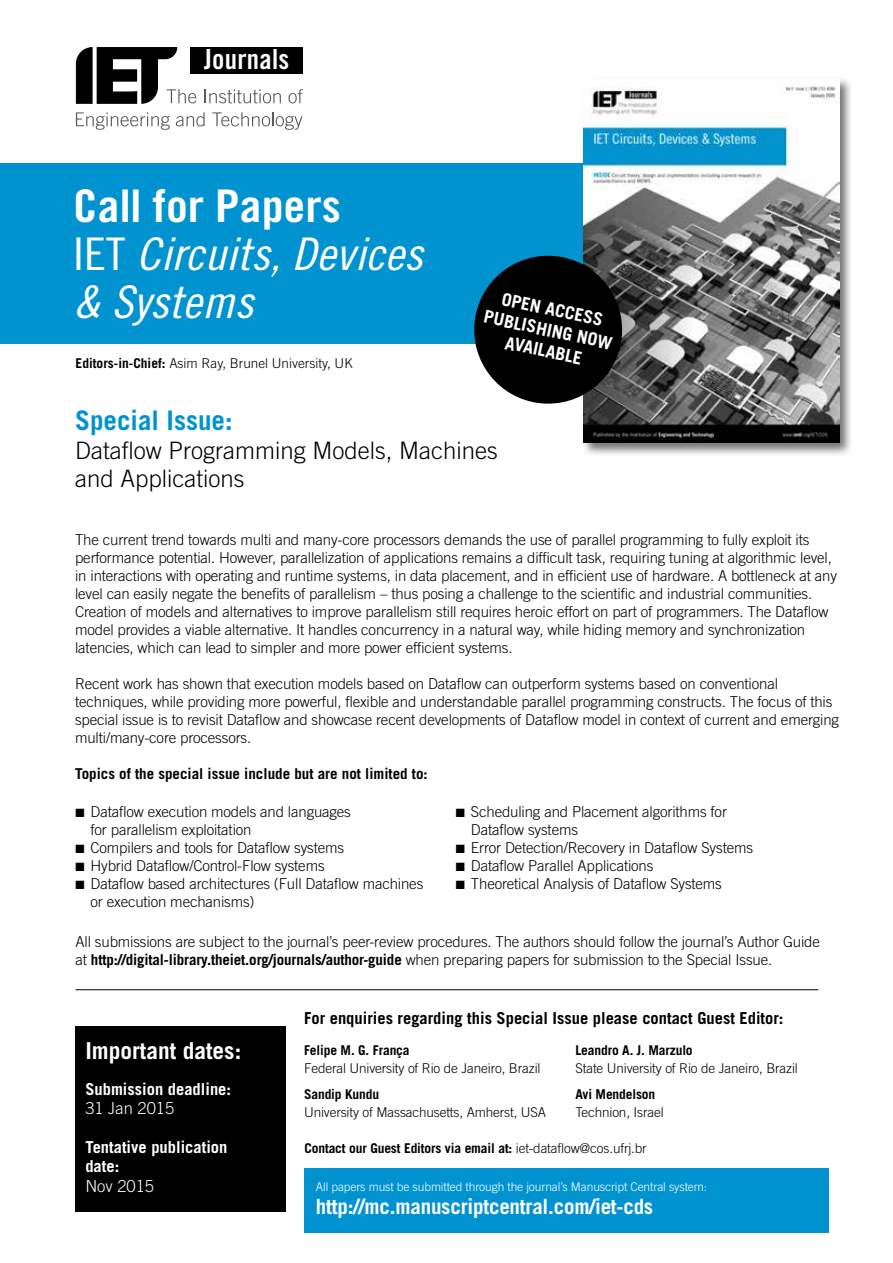
<style>
.page{position:relative;width:893px;height:1263px;background:#fff}
.page>*{position:absolute;margin:0;border:0;box-sizing:border-box;transform-origin:0 0}
.t1{font:45px/48px "Trade Gothic Cond Eighteen Obl";color:#fff;scale:1.09 1}
.t2{font:45px "Trade Gothic Bold Cond Twenty";color:#fff;scale:1.09 1}
.t3{font:27.75px "Trade Gothic LT Std Bd Cn 20";letter-spacing:.01em;color:#fff}
.t4{font:700 27px "Trade Gothic";color:#0093d0}
.t5{font:300 24px/28.5px "Trade Gothic";color:#000}
.t6{font:700 23.4px "Trade Gothic";color:#fff}
.t7{font:700 21px "Trade Gothic";letter-spacing:-.01em;color:#fff}
.t8{font:700 17.85px/21px "Trade Gothic";color:#fff;text-align:center}
.t9{font:700 16.5px "Trade Gothic";color:#000}
.t10{font:700 16.5px/19.4px "Trade Gothic";color:#fff}
.t11{font:300 16.5px "Trade Gothic";color:#fff}
.t12{font:300 15px/18px "Trade Gothic";letter-spacing:-.01em;color:#000}
.t13{font:700 15px "Trade Gothic";color:#000}
.t14{font:300 13.5px "Trade Gothic";letter-spacing:-.01em;color:#000}
.t15{font:700 13.5px "Trade Gothic";letter-spacing:-.01em;color:#000}
.t16{font:300 12px "Trade Gothic";letter-spacing:-.01em;color:#fff}
.s1{font-family:"Trade Gothic Cond Eighteen"}
.s2{font-weight:700}
.s3{font-weight:300}
</style>
<div class="page">
<div style="left:0;top:163px;width:738px;height:181px;background:#0093d0"></div>
<svg style="left:76px;top:47px;width:120px;height:57px"></svg>
<svg style="left:204px;top:89px;width:77px;height:14px"></svg>
<svg style="left:288px;top:89px;width:15px;height:14px"></svg>
<svg style="left:76px;top:112px;width:94px;height:18px"></svg>
<svg style="left:176px;top:112px;width:29px;height:14px"></svg>
<svg style="left:212px;top:112px;width:91px;height:18px"></svg>
<div style="left:190px;top:47px;width:113px;height:27px;background:#000"></div>
<div style="left:581px;top:76px;width:273px;height:381px;background:#000;opacity:.55"></div>
<img style="left:583px;top:78px;width:256px;height:365px">
<div style="left:76px;top:1026px;width:210px;height:185px;background:#000"></div>
<hr style="left:76px;top:989px;width:742px;height:1px;background:#000">
<div style="left:304px;top:1168px;width:525px;height:64px;background:#0093d0"></div>
<svg style="left:474px;top:249px;width:155px;height:161px"></svg>
<h2 class="t3" style="left:204px;top:43px;width:87px">Journals</h2>
<h1 class="t2" style="left:73px;top:179px;width:247px">Call for Papers</h1>
<h1 class="t1" style="left:73px;top:229px;width:322px"><span class="s1">IET</span> Circuits, Devices &amp; Systems</h1>
<p class="t14" style="left:76px;top:355px;width:278px"><span class="s2">Editors-in-Chief:</span> Asim Ray, Brunel University, UK</p>
<p class="t8" style="left:491px;top:285px;width:132px;rotate:12deg">OPEN ACCESS<br>PUBLISHING NOW<br>AVAILABLE</p>
<h3 class="t4" style="left:75px;top:404px;width:159px">Special Issue:</h3>
<h3 class="t5" style="left:75px;top:435px;width:424px">Dataflow Programming Models, Machines and Applications</h3>
<p class="t12" style="left:75px;top:530px;width:763px">The current trend towards multi and many-core processors demands the use of parallel programming to fully exploit its performance potential. However, parallelization of applications remains a difficult task, requiring tuning at algorithmic level, in interactions with operating and runtime systems, in data placement, and in efficient use of hardware. A bottleneck at any level can easily negate the benefits of parallelism – thus posing a challenge to the scientific and industrial communities.<br>Creation of models and alternatives to improve parallelism still requires heroic effort on part of programmers. The Dataflow model provides a viable alternative. It handles concurrency in a natural way, while hiding memory and synchronization latencies, which can lead to simpler and more power efficient systems.</p>
<p class="t12" style="left:75px;top:674px;width:765px">Recent work has shown that execution models based on Dataflow can outperform systems based on conventional techniques, while providing more powerful, flexible and understandable parallel programming constructs. The focus of this special issue is to revisit Dataflow and showcase recent developments of Dataflow model in context of current and emerging multi/many-core processors.</p>
<p class="t13" style="left:75px;top:764px;width:354px">Topics of the special issue include but are not limited to:</p>
<p class="t12" style="left:91px;top:802px;width:262px;text-indent:-15px">■ Dataflow execution models and languages for parallelism exploitation</p>
<p class="t12" style="left:76px;top:838px;width:270px">■ Compilers and tools for Dataflow systems</p>
<p class="t12" style="left:76px;top:856px;width:251px">■ Hybrid Dataflow/Control-Flow systems</p>
<p class="t12" style="left:91px;top:874px;width:334px;text-indent:-15px">■ Dataflow based architectures (Full Dataflow machines or execution mechanisms)</p>
<p class="t12" style="left:471px;top:802px;width:258px;text-indent:-15px">■ Scheduling and Placement algorithms for<br>Dataflow systems</p>
<p class="t12" style="left:456px;top:838px;width:299px">■ Error Detection/Recovery in Dataflow Systems</p>
<p class="t12" style="left:456px;top:856px;width:199px">■ Dataflow Parallel Applications</p>
<p class="t12" style="left:456px;top:874px;width:267px">■ Theoretical Analysis of Dataflow Systems</p>
<p class="t12" style="left:76px;top:933px;width:746px">All submissions are subject to the journal’s peer-review procedures. The authors should follow the journal’s Author Guide at <span class="s2">http://digital-library.theiet.org/journals/author-guide</span> when preparing papers for submission to the Special Issue.</p>
<h3 class="t6" style="left:85px;top:1036px;width:157px">Important dates:</h3>
<p class="t10" style="left:85px;top:1079px;width:147px">Submission deadline:</p>
<p class="t11" style="left:85px;top:1099px;width:90px">31 Jan 2015</p>
<p class="t10" style="left:85px;top:1137px;width:144px">Tentative publication date:</p>
<p class="t11" style="left:85px;top:1176px;width:70px">Nov 2015</p>
<p class="t9" style="left:304px;top:1008px;width:481px">For enquiries regarding this Special Issue please contact Guest Editor:</p>
<p class="t15" style="left:304px;top:1042px;width:107px">Felipe M. G. França</p>
<p class="t14" style="left:304px;top:1060px;width:238px">Federal University of Rio de Janeiro, Brazil</p>
<p class="t15" style="left:304px;top:1085px;width:77px">Sandip Kundu</p>
<p class="t14" style="left:304px;top:1104px;width:244px">University of Massachusetts, Amherst, USA</p>
<p class="t15" style="left:575px;top:1042px;width:119px">Leandro A. J. Marzulo</p>
<p class="t14" style="left:575px;top:1060px;width:224px">State University of Rio de Janeiro, Brazil</p>
<p class="t15" style="left:575px;top:1085px;width:81px">Avi Mendelson</p>
<p class="t14" style="left:575px;top:1104px;width:90px">Technion, Israel</p>
<p class="t15" style="left:304px;top:1140px;width:344px">Contact our Guest Editors via email at: <span class="s3">iet-dataflow@cos.ufrj.br</span></p>
<p class="t16" style="left:316px;top:1180px;width:393px">All papers must be submitted through the journal’s Manuscript Central system:</p>
<h3 class="t7" style="left:316px;top:1193px;width:339px">http://mc.manuscriptcentral.com/iet-cds</h3>
</div>
